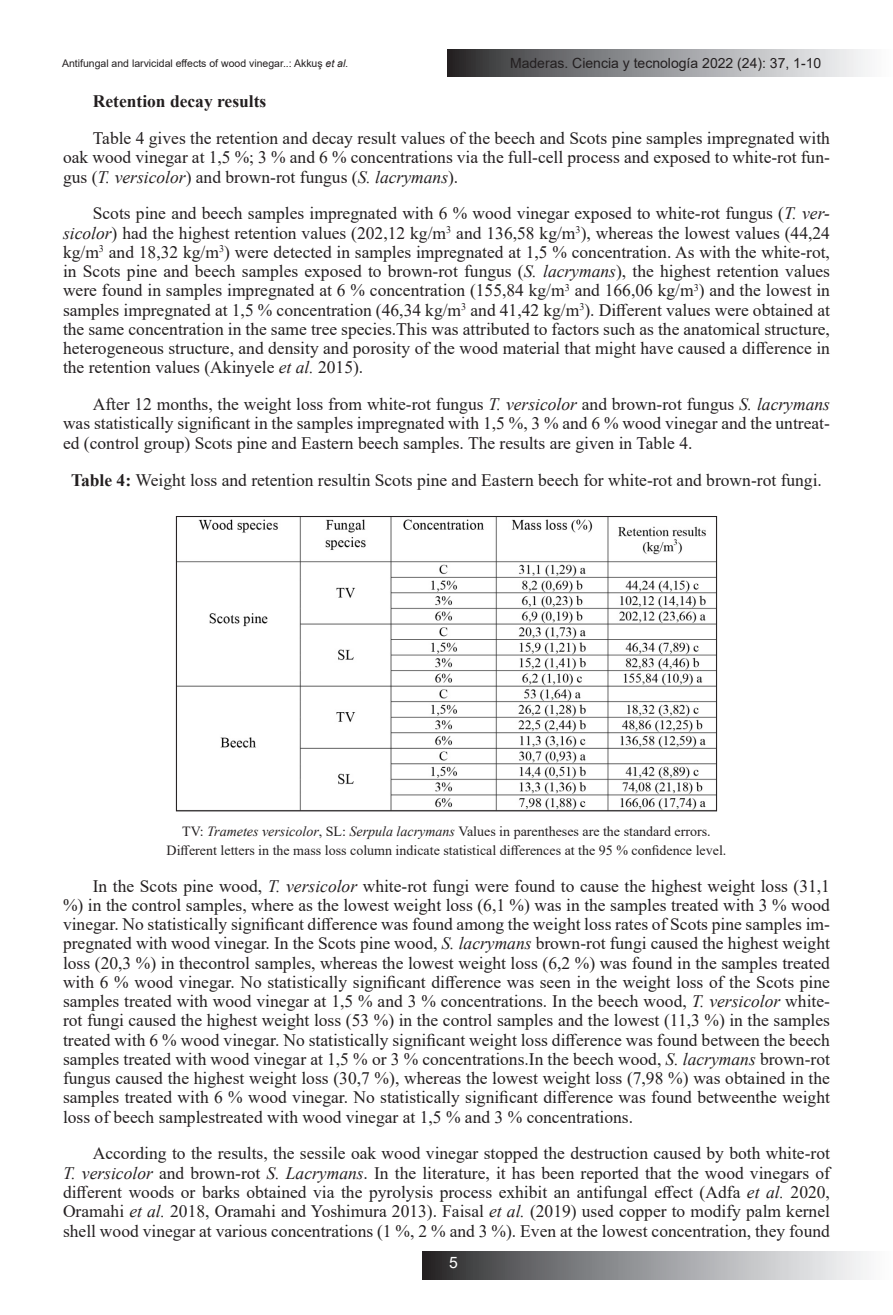
<style>
.page{position:relative;width:893px;height:1315px;background:#fff}
.page>*{position:absolute;margin:0;border:0;box-sizing:border-box;transform-origin:0 0}
.t1{font:17.5px/19.2px "Times New Roman";color:#231f20;text-align:justify}
.t2{font:700 17.5px "Times New Roman";color:#231f20}
.t3{font:15.75px "Arial";color:#fff}
.t4{font:14px/19.2px "Times New Roman";color:#231f20;text-align:center}
.t5{font:14px "Arial";color:#231f20}
.t6{font:10.5px "Arial";color:#231f20}
.s1{font-style:italic}
.s2{font-weight:700}
</style>
<div class="page">
<svg style="left:448px;top:49px;width:420px;height:28px;background:#949597"></svg>
<svg style="left:423px;top:1252px;width:444px;height:27px;background:#949597"></svg>
<img style="left:178px;top:518px;width:537px;height:291px">
<div style="left:176px;top:516px;width:541px;height:295px;border:1px solid #231f20"></div>
<p class="t6" style="left:62px;top:56px;width:288px">Antifungal and larvicidal effects of wood vinegar..: Akkuş <span class="s1">et al.</span></p>
<p class="t5" style="left:510px;top:53px;width:313px">Maderas. Ciencia y tecnología 2022 (24): 37, 1-10</p>
<p class="t2" style="left:93px;top:89px;width:175px">Retention decay results</p>
<p class="t1" style="left:63px;top:128px;width:768px;text-indent:30px">Table 4 gives the retention and decay result values of the beech and Scots pine samples impregnated with oak wood vinegar at 1,5 %; 3 % and 6 % concentrations via the full-cell process and exposed to white-rot fun&shy;gus (<span class="s1">T. versicolor</span>) and brown-rot fungus (<span class="s1">S. lacrymans</span>).</p>
<p class="t1" style="left:63px;top:203px;width:768px;text-indent:30px">Scots pine and beech samples impregnated with 6 % wood vinegar exposed to white-rot fungus (<span class="s1">T. ver&shy;sicolor</span>) had the highest retention values (202,12 kg/m<sup>3</sup> and 136,58 kg/m<sup>3</sup>), whereas the lowest values (44,24 kg/m<sup>3</sup> and 18,32 kg/m<sup>3</sup>) were detected in samples impregnated at 1,5 % concentration. As with the white-rot, in Scots pine and beech samples exposed to brown-rot fungus (<span class="s1">S. lacrymans</span>), the highest retention values were found in samples impregnated at 6 % concentration (155,84 kg/m<sup>3</sup> and 166,06 kg/m<sup>3</sup>) and the lowest in samples impregnated at 1,5 % concentration (46,34 kg/m<sup>3</sup> and 41,42 kg/m<sup>3</sup>). Different values were obtained at the same concentration in the same tree species.This was attributed to factors such as the anatomical structure, heterogeneous structure, and density and porosity of the wood material that might have caused a difference in the retention values (Akinyele <span class="s1">et al.</span> 2015).</p>
<p class="t1" style="left:63px;top:394px;width:768px;text-indent:30px">After 12 months, the weight loss from white-rot fungus <span class="s1">T. versicolor</span> and brown-rot fungus <span class="s1">S. lacrymans </span>was statistically significant in the samples impregnated with 1,5 %, 3 % and 6 % wood vinegar and the untreat&shy;ed (control group) Scots pine and Eastern beech samples. The results are given in Table 4.</p>
<p class="t1" style="left:71px;top:469px;width:752px"><span class="s2">Table 4:</span> Weight loss and retention resultin Scots pine and Eastern beech for white-rot and brown-rot fungi.</p>
<p class="t4" style="left:167px;top:821px;width:561px">TV: <span class="s1">Trametes versicolor</span>, SL: <span class="s1">Serpula lacrymans</span> Values in parentheses are the standard errors.<br>Different letters in the mass loss column indicate statistical differences at the 95 % confidence level.</p>
<p class="t1" style="left:63px;top:875px;width:768px;text-indent:30px">In the Scots pine wood, <span class="s1">T. versicolor</span> white-rot fungi were found to cause the highest weight loss (31,1 %) in the control samples, where as the lowest weight loss (6,1 %) was in the samples treated with 3 % wood vinegar. No statistically significant difference was found among the weight loss rates of Scots pine samples im&shy;pregnated with wood vinegar. In the Scots pine wood, <span class="s1">S. lacrymans</span> brown-rot fungi caused the highest weight loss (20,3 %) in thecontrol samples, whereas the lowest weight loss (6,2 %) was found in the samples treated with 6 % wood vinegar. No statistically significant difference was seen in the weight loss of the Scots pine samples treated with wood vinegar at 1,5 % and 3 % concentrations. In the beech wood, <span class="s1">T. versicolor</span> white&shy;rot fungi caused the highest weight loss (53 %) in the control samples and the lowest (11,3 %) in the samples treated with 6 % wood vinegar. No statistically significant weight loss difference was found between the beech samples treated with wood vinegar at 1,5 % or 3 % concentrations.In the beech wood, <span class="s1">S. lacrymans</span> brown-rot fungus caused the highest weight loss (30,7 %), whereas the lowest weight loss (7,98 %) was obtained in the samples treated with 6 % wood vinegar. No statistically significant difference was found betweenthe weight loss of beech samplestreated with wood vinegar at 1,5 % and 3 % concentrations.</p>
<p class="t1" style="left:63px;top:1143px;width:768px;text-indent:30px">According to the results, the sessile oak wood vinegar stopped the destruction caused by both white-rot <span class="s1">T. versicolor</span> and brown-rot <span class="s1">S. Lacrymans</span>. In the literature, it has been reported that the wood vinegars of different woods or barks obtained via the pyrolysis process exhibit an antifungal effect (Adfa <span class="s1">et al.</span> 2020, Oramahi <span class="s1">et al.</span> 2018, Oramahi and Yoshimura 2013). Faisal <span class="s1">et al.</span> (2019) used copper to modify palm kernel shell wood vinegar at various concentrations (1 %, 2 % and 3 %). Even at the lowest concentration, they found</p>
<p class="t3" style="left:449px;top:1252px;width:10px">5</p>
</div>
